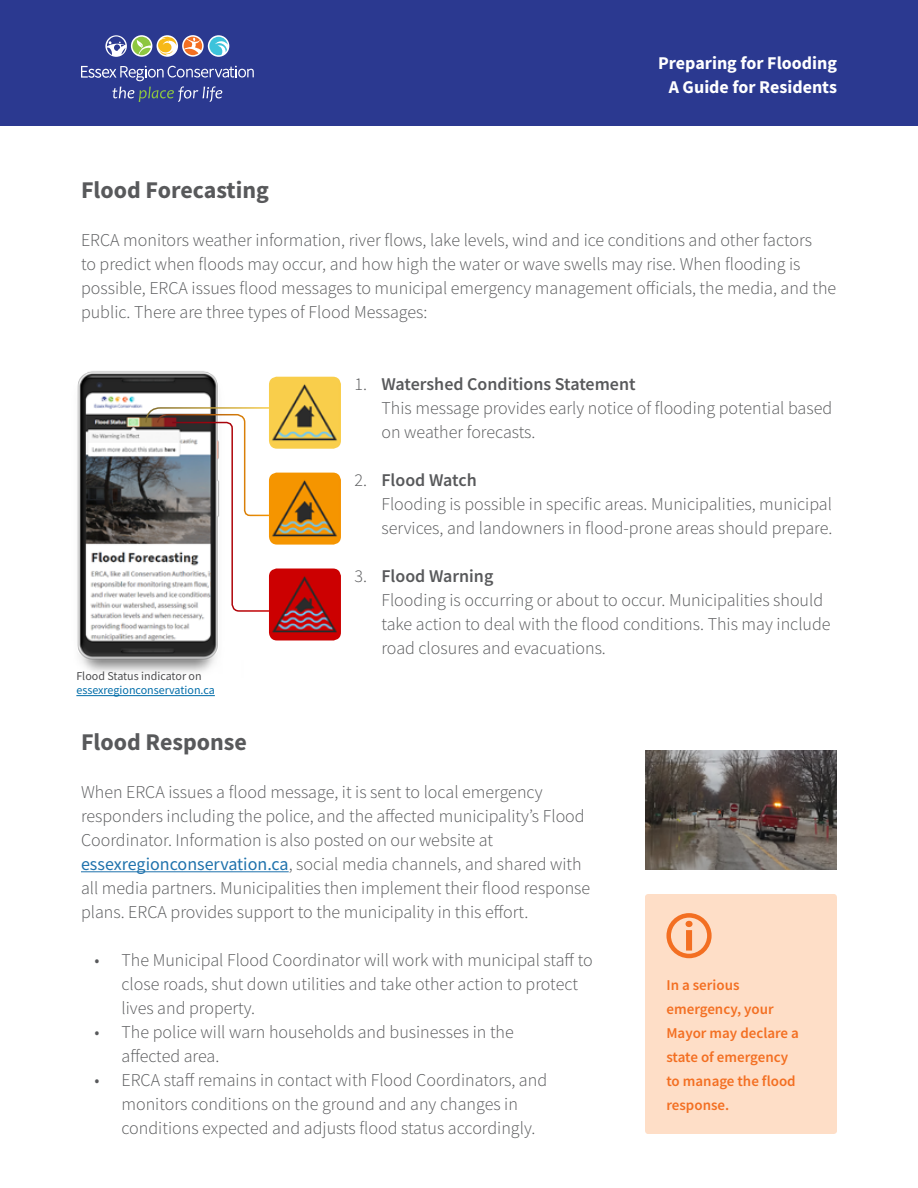
<style>
.page{position:relative;width:918px;height:1188px;background:#fff}
.page>*{position:absolute;margin:0;border:0;box-sizing:border-box;transform-origin:0 0}
.t1{font:700 24px "Source Sans Pro";color:#58595b}
.t2{font:300 18px/24px "Source Sans Pro";color:#58595b}
.t3{font:700 18px/24px "Source Sans Pro";color:#fff;text-align:center}
.t4{font:600 15px/24px "Source Sans Pro";color:#f36f22}
.t5{font:12px "Source Sans Pro";color:#006da9}
.t6{font:12px "Source Sans Pro";color:#4d4d4f}
.s1{font-weight:600}
.s2{font-weight:400;color:#1f72ac}
</style>
<div class="page">
<img style="left:77px;top:371px;width:141px;height:302px">
<hr style="left:81px;top:871px;width:208px;height:1px;background:#1f72ac">
<div style="left:0;top:0;width:918px;height:126px;background:#2b3990"></div>
<svg style="left:157px;top:35px;width:21px;height:22px"></svg>
<svg style="left:158px;top:35px;width:19px;height:20px"></svg>
<svg style="left:131px;top:35px;width:21px;height:22px"></svg>
<svg style="left:132px;top:36px;width:19px;height:19px"></svg>
<svg style="left:182px;top:35px;width:22px;height:22px"></svg>
<svg style="left:184px;top:37px;width:18px;height:18px"></svg>
<svg style="left:105px;top:35px;width:22px;height:22px"></svg>
<svg style="left:107px;top:36px;width:18px;height:19px"></svg>
<svg style="left:81px;top:66px;width:173px;height:36px"></svg>
<svg style="left:208px;top:35px;width:21px;height:22px"></svg>
<svg style="left:209px;top:37px;width:19px;height:18px"></svg>
<div style="left:645px;top:894px;width:192px;height:240px;background:#fedec7;border-radius:3px"></div>
<div style="left:666px;top:913px;width:46px;height:45px;border:4px solid #f36f22;border-radius:50%"></div>
<svg style="left:686px;top:921px;width:7px;height:30px"></svg>
<img style="left:271px;top:473px;width:70px;height:72px">
<img style="left:269px;top:377px;width:72px;height:72px">
<img style="left:269px;top:568px;width:72px;height:72px">
<img style="left:645px;top:750px;width:192px;height:120px">
<hr style="left:76px;top:695px;width:139px;height:1px;background:#006da9">
<svg style="left:144px;top:406px;width:127px;height:206px"></svg>
<h1 class="t1" style="left:81px;top:174px;width:189px">Flood Forecasting</h1>
<p class="t3" style="left:658px;top:50px;width:180px">Preparing for Flooding<br>A Guide for Residents</p>
<p class="t2" style="left:81px;top:228px;width:757px">ERCA monitors weather information, river flows, lake levels, wind and ice conditions and other factors<br>to predict when floods may occur, and how high the water or wave swells may rise. When flooding is possible, ERCA issues flood messages to municipal emergency management officials, the media, and the public. There are three types of Flood Messages:</p>
<p class="t6" style="left:76px;top:668px;width:127px">Flood Status indicator on</p>
<p class="t5" style="left:76px;top:683px;width:140px">essexregionconservation.ca</p>
<h1 class="t1" style="left:81px;top:726px;width:168px">Flood Response</h1>
<p class="t2" style="left:381px;top:372px;width:452px;text-indent:-27px">1. <span class="s1">Watershed Conditions Statement<br></span>This message provides early notice of flooding potential based on weather forecasts.</p>
<p class="t2" style="left:381px;top:468px;width:452px;text-indent:-27px">2. <span class="s1">Flood Watch<br></span>Flooding is possible in specific areas. Municipalities, municipal services, and landowners in flood-prone areas should prepare.</p>
<p class="t2" style="left:381px;top:564px;width:451px;text-indent:-27px">3. <span class="s1">Flood Warning<br></span>Flooding is occurring or about to occur. Municipalities should take action to deal with the flood conditions. This may include road closures and evacuations.</p>
<p class="t2" style="left:81px;top:780px;width:511px">When ERCA issues a flood message, it is sent to local emergency responders including the police, and the affected municipality’s Flood Coordinator. Information is also posted on our website at <span class="s2">essexregionconservation.ca</span>, social media channels, and shared with all media partners. Municipalities then implement their flood response plans. ERCA provides support to the municipality in this effort.</p>
<p class="t2" style="left:122px;top:948px;width:473px;text-indent:-27px">• The Municipal Flood Coordinator will work with municipal staff to close roads, shut down utilities and take other action to protect lives and property.</p>
<p class="t2" style="left:122px;top:1020px;width:394px;text-indent:-27px">• The police will warn households and businesses in the affected area.</p>
<p class="t2" style="left:122px;top:1068px;width:427px;text-indent:-27px">• ERCA staff remains in contact with Flood Coordinators, and monitors conditions on the ground and any changes in conditions expected and adjusts flood status accordingly.</p>
<p class="t4" style="left:666px;top:973px;width:134px">In a serious emergency, your<br>Mayor may declare a state of emergency to manage the flood response.</p>
</div>
